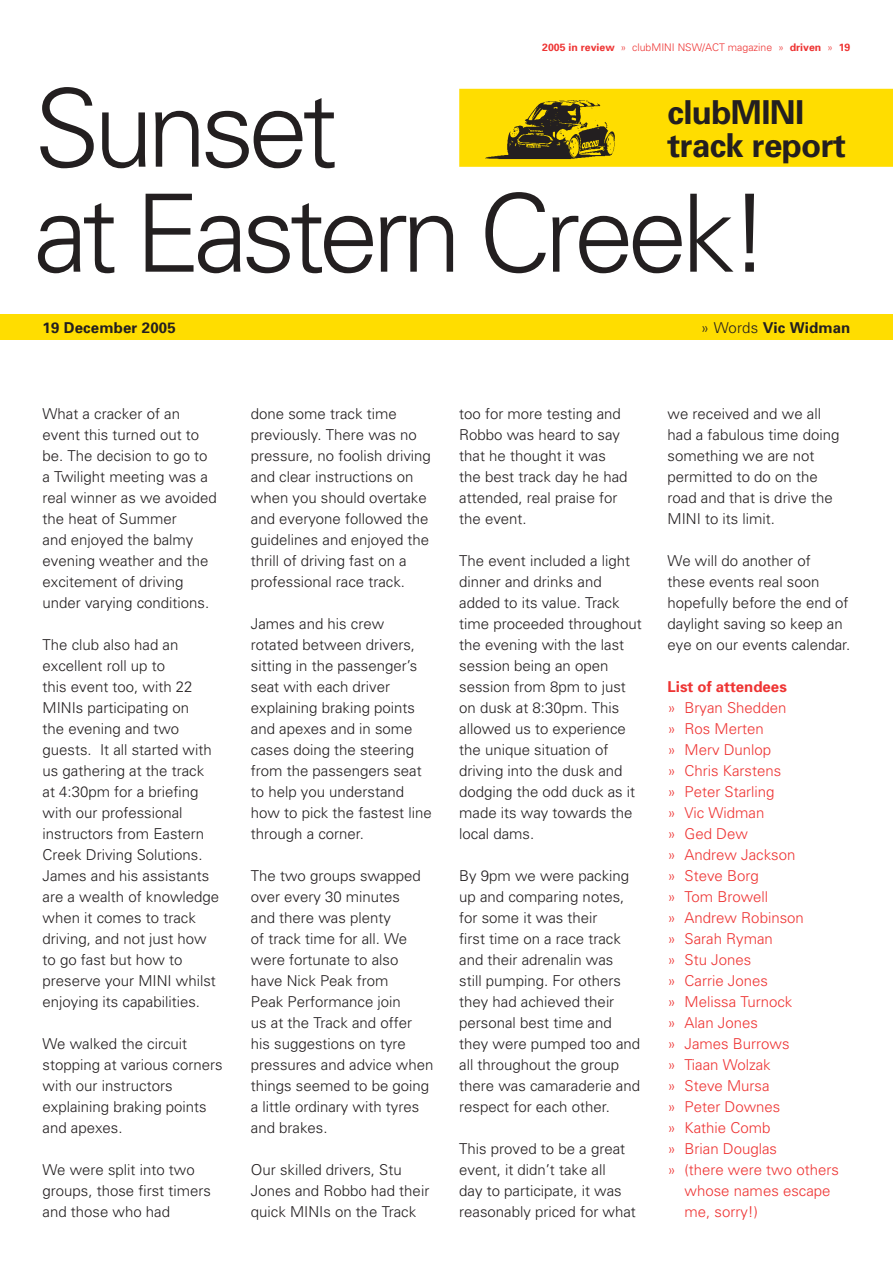
<style>
.page{position:relative;width:893px;height:1263px;background:#fff}
.page>*{position:absolute;margin:0;border:0;box-sizing:border-box;transform-origin:0 0}
.t1{font:300 108px/105px "Univers";letter-spacing:-.06em;color:#231f20}
.t2{font:700 33px/33px "Univers";letter-spacing:-.02em;color:#231f20}
.t3{font:300 15px/21px "Univers";color:#231f20}
.t4{font:300 15px "Univers";color:#ee3433}
.t5{font:700 15px "Univers";letter-spacing:.01em;color:#231f20}
.t6{font:700 15px "Univers";color:#ee3433}
.t7{font:300 10.5px "Univers";color:#ee3433}
.s1{font-weight:700}
.s2{font-weight:300}
</style>
<div class="page">
<div style="left:459px;top:89px;width:434px;height:78px;background:#fd0"></div>
<img style="left:485px;top:100px;width:130px;height:60px">
<div style="left:0;top:315px;width:893px;height:25px;background:#fd0"></div>
<p class="t7" style="left:542px;top:43px;width:310px"><span class="s1">2005 in review</span> » clubMINI NSW/ACT magazine » <span class="s1">driven</span> » <span class="s1">19</span></p>
<h1 class="t1" style="left:34px;top:86px;width:738px">Sunset<br>at Eastern Creek!</h1>
<h2 class="t2" style="left:668px;top:99px;width:180px">clubMINI track report</h2>
<p class="t5" style="left:43px;top:323px;width:135px">19 December 2005</p>
<p class="t5" style="left:701px;top:323px;width:151px"><span class="s2">» Words</span> Vic Widman</p>
<p class="t3" style="left:43px;top:404px;width:176px">What a cracker of an event this turned out to be. The decision to go to a Twilight meeting was a real winner as we avoided the heat of Summer<br>and enjoyed the balmy evening weather and the excitement of driving under varying conditions.</p>
<p class="t3" style="left:43px;top:635px;width:178px">The club also had an excellent roll up to<br>this event too, with 22<br>MINIs participating on<br>the evening and two guests. It all started with us gathering at the track at 4:30pm for a briefing with our professional instructors from Eastern<br>Creek Driving Solutions.<br>James and his assistants are a wealth of knowledge when it comes to track driving, and not just how to go fast but how to preserve your MINI whilst enjoying its capabilities.</p>
<p class="t3" style="left:43px;top:1034px;width:182px">We walked the circuit stopping at various corners with our instructors explaining braking points and apexes.</p>
<p class="t3" style="left:43px;top:1160px;width:170px">We were split into two groups, those first timers and those who had</p>
<p class="t3" style="left:251px;top:404px;width:182px">done some track time previously. There was no pressure, no foolish driving and clear instructions on when you should overtake and everyone followed the guidelines and enjoyed the thrill of driving fast on a professional race track.</p>
<p class="t3" style="left:251px;top:614px;width:182px">James and his crew rotated between drivers, sitting in the passenger’s seat with each driver explaining braking points and apexes and in some cases doing the steering from the passengers seat to help you understand how to pick the fastest line through a corner.</p>
<p class="t3" style="left:251px;top:866px;width:184px">The two groups swapped over every 30 minutes<br>and there was plenty<br>of track time for all. We were fortunate to also have Nick Peak from<br>Peak Performance join<br>us at the Track and offer his suggestions on tyre pressures and advice when things seemed to be going a little ordinary with tyres and brakes.</p>
<p class="t3" style="left:251px;top:1160px;width:180px">Our skilled drivers, Stu<br>Jones and Robbo had their quick MINIs on the Track</p>
<p class="t3" style="left:459px;top:404px;width:170px">too for more testing and<br>Robbo was heard to say that he thought it was the best track day he had attended, real praise for the event.</p>
<p class="t3" style="left:459px;top:551px;width:184px">The event included a light dinner and drinks and added to its value. Track time proceeded throughout the evening with the last session being an open session from 8pm to just on dusk at 8:30pm. This allowed us to experience the unique situation of driving into the dusk and dodging the odd duck as it made its way towards the local dams.</p>
<p class="t3" style="left:459px;top:866px;width:182px">By 9pm we were packing up and comparing notes, for some it was their<br>first time on a race track and their adrenalin was<br>still pumping. For others they had achieved their personal best time and they were pumped too and all throughout the group there was camaraderie and respect for each other.</p>
<p class="t3" style="left:459px;top:1139px;width:178px">This proved to be a great event, it didn’t take all<br>day to participate, it was reasonably priced for what</p>
<p class="t3" style="left:668px;top:404px;width:173px">we received and we all had a fabulous time doing something we are not permitted to do on the road and that is drive the<br>MINI to its limit.</p>
<p class="t3" style="left:668px;top:551px;width:184px">We will do another of these events real soon hopefully before the end of daylight saving so keep an eye on our events calendar.</p>
<p class="t6" style="left:668px;top:681px;width:121px">List of attendees</p>
<p class="t4" style="left:668px;top:702px;width:120px">» Bryan Shedden</p>
<p class="t4" style="left:668px;top:723px;width:98px">» Ros Merten</p>
<p class="t4" style="left:668px;top:744px;width:105px">» Merv Dunlop</p>
<p class="t4" style="left:668px;top:765px;width:115px">» Chris Karstens</p>
<p class="t4" style="left:668px;top:786px;width:109px">» Peter Starling</p>
<p class="t4" style="left:668px;top:807px;width:98px">» Vic Widman</p>
<p class="t4" style="left:668px;top:828px;width:82px">» Ged Dew</p>
<p class="t4" style="left:668px;top:849px;width:129px">» Andrew Jackson</p>
<p class="t4" style="left:668px;top:870px;width:93px">» Steve Borg</p>
<p class="t4" style="left:668px;top:891px;width:102px">» Tom Browell</p>
<p class="t4" style="left:668px;top:912px;width:138px">» Andrew Robinson</p>
<p class="t4" style="left:668px;top:933px;width:107px">» Sarah Ryman</p>
<p class="t4" style="left:668px;top:954px;width:85px">» Stu Jones</p>
<p class="t4" style="left:668px;top:975px;width:102px">» Carrie Jones</p>
<p class="t4" style="left:668px;top:996px;width:126px">» Melissa Turnock</p>
<p class="t4" style="left:668px;top:1017px;width:92px">» Alan Jones</p>
<p class="t4" style="left:668px;top:1038px;width:124px">» James Burrows</p>
<p class="t4" style="left:668px;top:1059px;width:105px">» Tiaan Wolzak</p>
<p class="t4" style="left:668px;top:1080px;width:104px">» Steve Mursa</p>
<p class="t4" style="left:668px;top:1101px;width:114px">» Peter Downes</p>
<p class="t4" style="left:668px;top:1122px;width:104px">» Kathie Comb</p>
<p class="t4" style="left:668px;top:1143px;width:111px">» Brian Douglas</p>
<p class="t4" style="left:668px;top:1164px;width:173px">» (there were two others</p>
<p class="t4" style="left:685px;top:1185px;width:147px">whose names escape</p>
<p class="t4" style="left:685px;top:1206px;width:75px">me, sorry!)</p>
</div>
